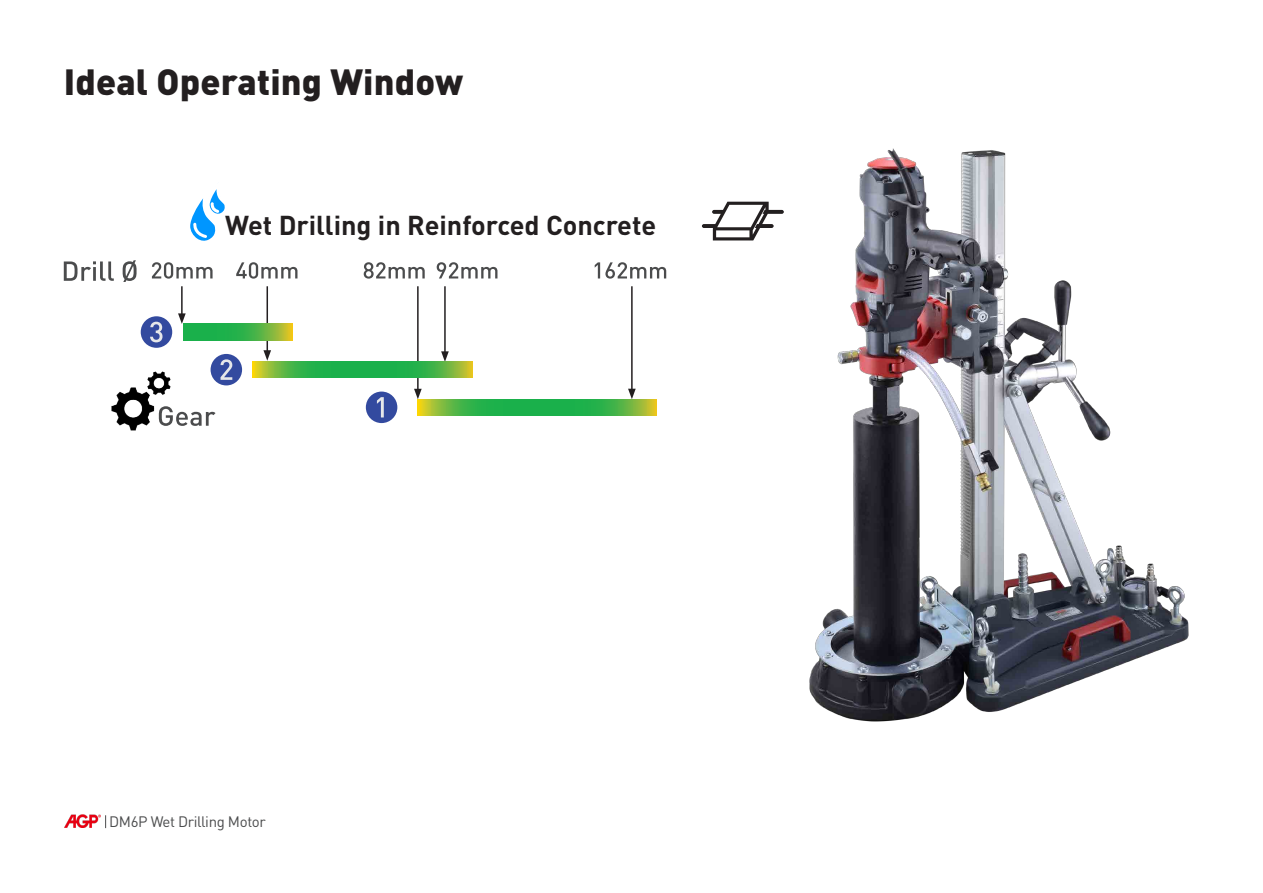
<style>
.page{position:relative;width:1263px;height:893px;background:#fff}
.page>*{position:absolute;margin:0;border:0;box-sizing:border-box;transform-origin:0 0}
.t1{font:900 36px "DIN Pro";letter-spacing:.005em;color:#231f20}
.t2{font:700 27px "DIN Pro";color:#231f20}
.t3{font:15px "DIN Pro";letter-spacing:-.025em;color:#4b4c4d}
</style>
<div class="page">
<svg style="left:105px;top:815px;width:1px;height:13px"></svg>
<img style="left:64px;top:814px;width:37px;height:13px">
<div style="left:366px;top:392px;width:31px;height:31px;background:#334a9f;border-radius:50%"></div>
<svg style="left:377px;top:397px;width:7px;height:20px"></svg>
<div style="left:211px;top:354px;width:31px;height:31px;background:#334a9f;border-radius:50%"></div>
<svg style="left:220px;top:359px;width:12px;height:21px"></svg>
<hr style="left:181px;top:286px;width:2px;height:30px;background:#231f20">
<svg style="left:178px;top:313px;width:8px;height:11px"></svg>
<hr style="left:266px;top:286px;width:2px;height:67px;background:#231f20">
<svg style="left:263px;top:350px;width:8px;height:11px"></svg>
<hr style="left:444px;top:286px;width:2px;height:68px;background:#231f20">
<svg style="left:441px;top:351px;width:8px;height:11px"></svg>
<hr style="left:417px;top:286px;width:2px;height:105px;background:#231f20">
<svg style="left:414px;top:389px;width:8px;height:10px"></svg>
<hr style="left:631px;top:286px;width:2px;height:105px;background:#231f20">
<svg style="left:628px;top:389px;width:8px;height:10px"></svg>
<svg style="left:183px;top:324px;width:109px;height:16px;background:#47b345"></svg>
<svg style="left:252px;top:362px;width:221px;height:16px;background:#49b544"></svg>
<svg style="left:418px;top:399px;width:238px;height:16px;background:#48b544"></svg>
<svg style="left:152px;top:262px;width:61px;height:17px"></svg>
<svg style="left:236px;top:262px;width:61px;height:17px"></svg>
<svg style="left:437px;top:262px;width:60px;height:16px"></svg>
<svg style="left:364px;top:262px;width:61px;height:17px"></svg>
<svg style="left:595px;top:262px;width:71px;height:17px"></svg>
<svg style="left:64px;top:260px;width:73px;height:22px"></svg>
<svg style="left:702px;top:202px;width:82px;height:39px"></svg>
<svg style="left:190px;top:189px;width:35px;height:52px"></svg>
<img style="left:111px;top:372px;width:60px;height:59px">
<svg style="left:159px;top:406px;width:57px;height:20px"></svg>
<div style="left:141px;top:316px;width:31px;height:32px;background:#334a9f;border-radius:50%"></div>
<svg style="left:150px;top:322px;width:12px;height:20px"></svg>
<img style="left:809px;top:148px;width:380px;height:574px">
<h1 class="t1" style="left:64px;top:57px;width:401px">Ideal Operating Window</h1>
<p class="t2" style="left:225px;top:207px;width:433px">Wet Drilling in Reinforced Concrete</p>
<p class="t3" style="left:109px;top:811px;width:158px">DM6P Wet Drilling Motor</p>
</div>
